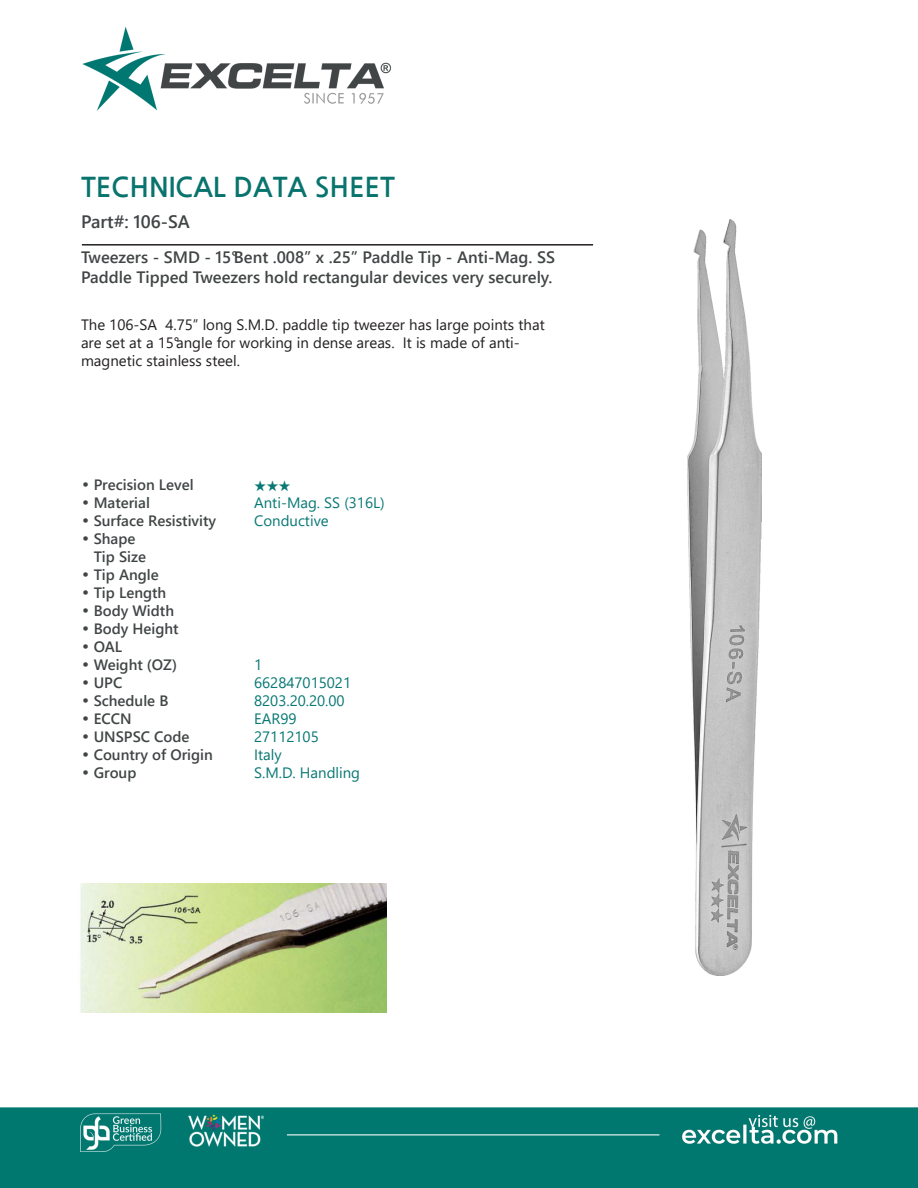
<style>
.page{position:relative;width:918px;height:1188px;background:#fff}
.page>*{position:absolute;margin:0;border:0;box-sizing:border-box;transform-origin:0 0}
.t1{font:700 27px "Nanum Gothic";color:#08746d}
.t2{font:700 18px "Yu Gothic UI";color:#414546}
.t3{font:700 16.5px "Yu Gothic UI";color:#414546}
.CT_s_CTM{font:700 15px "Yu Gothic UI";color:#414546}
.t4{font:15px/18px "Yu Gothic UI";color:#231f20}
.CT_s_CTM-2{font:15px "Yu Gothic UI";color:#077874}
.CT_s_CTM-3{font:500 15px "ITC Zapf Dingbats";color:#077874}
.s1{font-family:"Century Gothic";font-weight:400}
</style>
<div class="page">
<img style="left:0;top:27px;width:918px;height:1161px">
<img style="left:687px;top:220px;width:75px;height:756px">
<img style="left:77px;top:883px;width:310px;height:129px">
<hr style="left:82px;top:244px;width:511px;height:2px;background:#231f20">
<p class="t1" style="left:81px;top:173px;width:315px">TECHNICAL DATA SHEET</p>
<p class="t2" style="left:81px;top:212px;width:111px">Part#: 106-SA</p>
<p class="t3" style="left:81px;top:247px;width:476px">Tweezers - SMD - 15°Bent .008” x .25” Paddle Tip - Anti-Mag. SS</p>
<p class="t3" style="left:81px;top:267px;width:473px">Paddle Tipped Tweezers hold rectangular devices very securely.</p>
<p class="t4" style="left:81px;top:313px;width:465px">The 106-SA 4.75” long S.M.D. paddle tip tweezer has large points that are set at a 15°angle for working in dense areas. It is made of anti&shy;magnetic stainless steel.</p>
<p class="CT_s_CTM" style="left:81px;top:476px;width:114px"><span class="s1">•</span> Precision Level</p>
<p class="CT_s_CTM-3" style="left:254px;top:479px;width:38px">★★★</p>
<p class="CT_s_CTM" style="left:81px;top:494px;width:70px"><span class="s1">•</span> Material</p>
<p class="CT_s_CTM-2" style="left:254px;top:489px;width:132px">Anti-Mag. SS (316L)</p>
<p class="CT_s_CTM" style="left:81px;top:512px;width:137px"><span class="s1">•</span> Surface Resistivity</p>
<p class="CT_s_CTM-2" style="left:254px;top:507px;width:76px">Conductive</p>
<p class="CT_s_CTM" style="left:81px;top:530px;width:56px"><span class="s1">•</span> Shape</p>
<p class="CT_s_CTM" style="left:94px;top:548px;width:54px">Tip Size</p>
<p class="CT_s_CTM" style="left:81px;top:566px;width:79px"><span class="s1">•</span> Tip Angle</p>
<p class="CT_s_CTM" style="left:81px;top:584px;width:87px"><span class="s1">•</span> Tip Length</p>
<p class="CT_s_CTM" style="left:81px;top:602px;width:95px"><span class="s1">•</span> Body Width</p>
<p class="CT_s_CTM" style="left:81px;top:620px;width:99px"><span class="s1">•</span> Body Height</p>
<p class="CT_s_CTM" style="left:81px;top:638px;width:43px"><span class="s1">•</span> OAL</p>
<p class="CT_s_CTM" style="left:81px;top:656px;width:98px"><span class="s1">•</span> Weight (OZ)</p>
<p class="CT_s_CTM-2" style="left:254px;top:651px;width:10px">1</p>
<p class="CT_s_CTM" style="left:81px;top:674px;width:43px"><span class="s1">•</span> UPC</p>
<p class="CT_s_CTM-2" style="left:254px;top:669px;width:99px">662847015021</p>
<p class="CT_s_CTM" style="left:81px;top:692px;width:89px"><span class="s1">•</span> Schedule B</p>
<p class="CT_s_CTM-2" style="left:254px;top:687px;width:92px">8203.20.20.00</p>
<p class="CT_s_CTM" style="left:81px;top:710px;width:52px"><span class="s1">•</span> ECCN</p>
<p class="CT_s_CTM-2" style="left:254px;top:705px;width:44px">EAR99</p>
<p class="CT_s_CTM" style="left:81px;top:728px;width:110px"><span class="s1">•</span> UNSPSC Code</p>
<p class="CT_s_CTM-2" style="left:254px;top:723px;width:66px">27112105</p>
<p class="CT_s_CTM" style="left:81px;top:746px;width:133px"><span class="s1">•</span> Country of Origin</p>
<p class="CT_s_CTM-2" style="left:254px;top:741px;width:29px">Italy</p>
<p class="CT_s_CTM" style="left:81px;top:764px;width:57px"><span class="s1">•</span> Group</p>
<p class="CT_s_CTM-2" style="left:254px;top:759px;width:108px">S.M.D. Handling</p>
</div>
